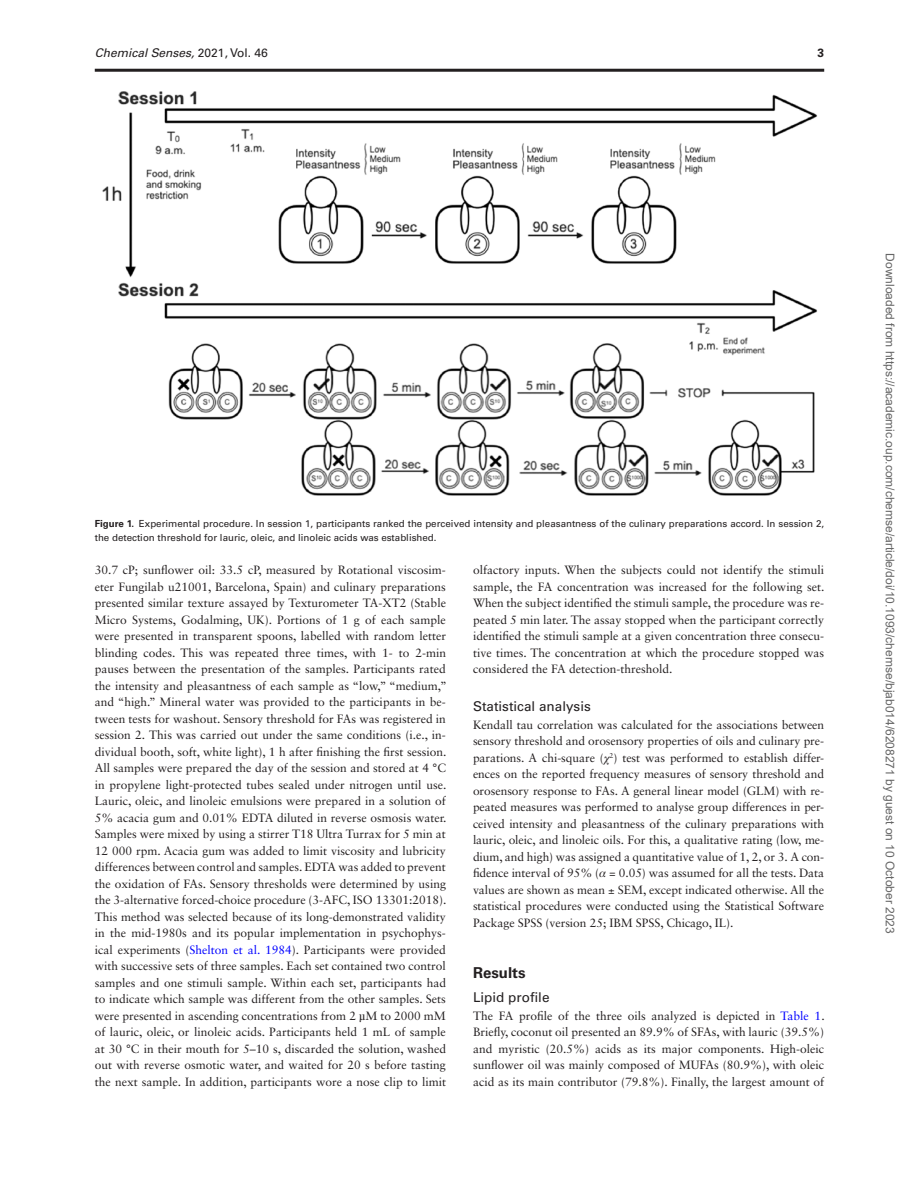
<style>
.page{position:relative;width:919px;height:1187px;background:#fff}
.page>*{position:absolute;margin:0;border:0;box-sizing:border-box;transform-origin:0 0}
.t1{font:700 15px "Univers LT Std";color:#231f20}
.t2{font:13.5px "Univers LT Std";color:#231f20}
.t3{font:12px/16.5px "Sabon LT Std";color:#231f20;text-align:justify}
.t4{font:12px "Arial";color:#666}
.t5{font:italic 12px "Univers LT Std";color:#231f20}
.t6{font:700 12px "Univers LT Std";color:#231f20}
.t7{font:9.75px/14.2px "Univers LT Std";color:#231f20}
.s1{font-style:normal}
.s2{font-weight:700}
.s3{color:#00f}
.s4{font-family:"Gandhari Unicode"}
.s5{font-family:"Gandhari Unicode";font-style:italic}
</style>
<div class="page">
<hr style="left:95px;top:69px;width:729px;height:3px;background:#231f20">
<img style="left:102px;top:91px;width:716px;height:405px">
<p class="t5" style="left:95px;top:45px;width:175px">Chemical Senses, <span class="s1">2021, Vol. 46</span></p>
<p class="t6" style="left:817px;top:45px;width:8px">3</p>
<p class="t7" style="left:95px;top:516px;width:731px"><span class="s2">Figure 1.</span> Experimental procedure. In session 1, participants ranked the perceived intensity and pleasantness of the culinary preparations accord. In session 2, the detection threshold for lauric, oleic, and linoleic acids was established.</p>
<p class="t3" style="left:95px;top:561px;width:353px">30.7 cP; sunflower oil: 33.5 cP, measured by Rotational viscosim&shy;eter Fungilab u21001, Barcelona, Spain) and culinary preparations presented similar texture assayed by Texturometer TA-XT2 (Stable Micro Systems, Godalming, UK). Portions of 1 g of each sample were presented in transparent spoons, labelled with random letter blinding codes. This was repeated three times, with 1- to 2-min pauses between the presentation of the samples. Participants rated the intensity and pleasantness of each sample as “low,” “medium,” and “high.” Mineral water was provided to the participants in be&shy;tween tests for washout. Sensory threshold for FAs was registered in session 2. This was carried out under the same conditions (i.e., in&shy;dividual booth, soft, white light), 1 h after finishing the first session.<br>All samples were prepared the day of the session and stored at 4 °C in propylene light-protected tubes sealed under nitrogen until use.<br>Lauric, oleic, and linoleic emulsions were prepared in a solution of 5% acacia gum and 0.01% EDTA diluted in reverse osmosis water.<br>Samples were mixed by using a stirrer T18 Ultra Turrax for 5 min at 12 000 rpm. Acacia gum was added to limit viscosity and lubricity differences between control and samples. EDTA was added to prevent the oxidation of FAs. Sensory thresholds were determined by using the 3-alternative forced-choice procedure (3-AFC, ISO 13301:2018).<br>This method was selected because of its long-demonstrated validity in the mid-1980s and its popular implementation in psychophys&shy;ical experiments (<span class="s3">Shelton et al. 1984</span>). Participants were provided with successive sets of three samples. Each set contained two control samples and one stimuli sample. Within each set, participants had to indicate which sample was different from the other samples. Sets were presented in ascending concentrations from 2 <span class="s4">µ</span>M to 2000 mM of lauric, oleic, or linoleic acids. Participants held 1 mL of sample at 30 °C in their mouth for 5–10 s, discarded the solution, washed out with reverse osmotic water, and waited for 20 s before tasting the next sample. In addition, participants wore a nose clip to limit</p>
<p class="t3" style="left:473px;top:561px;width:353px">olfactory inputs. When the subjects could not identify the stimuli sample, the FA concentration was increased for the following set.<br>When the subject identified the stimuli sample, the procedure was re&shy;peated 5 min later. The assay stopped when the participant correctly identified the stimuli sample at a given concentration three consecu&shy;tive times. The concentration at which the procedure stopped was considered the FA detection-threshold.</p>
<p class="t2" style="left:473px;top:697px;width:119px">Statistical analysis</p>
<p class="t3" style="left:473px;top:716px;width:353px">Kendall tau correlation was calculated for the associations between sensory threshold and orosensory properties of oils and culinary pre&shy;parations. A chi-square (<span class="s5">χ</span><sup>2</sup>) test was performed to establish differ&shy;ences on the reported frequency measures of sensory threshold and orosensory response to FAs. A general linear model (GLM) with re&shy;peated measures was performed to analyse group differences in per&shy;ceived intensity and pleasantness of the culinary preparations with lauric, oleic, and linoleic oils. For this, a qualitative rating (low, me&shy;dium, and high) was assigned a quantitative value of 1, 2, or 3. A con&shy;fidence interval of 95% (<span class="s5">α</span> = 0.05) was assumed for all the tests. Data values are shown as mean ± SEM, except indicated otherwise. All the statistical procedures were conducted using the Statistical Software Package SPSS (version 25; IBM SPSS, Chicago, IL).</p>
<p class="t1" style="left:473px;top:963px;width:54px">Results</p>
<p class="t2" style="left:473px;top:988px;width:78px">Lipid profile</p>
<p class="t3" style="left:473px;top:1007px;width:353px">The FA profile of the three oils analyzed is depicted in <span class="s3">Table 1</span>.<br>Briefly, coconut oil presented an 89.9% of SFAs, with lauric (39.5%) and myristic (20.5%) acids as its major components. High-oleic sunflower oil was mainly composed of MUFAs (80.9%), with oleic acid as its main contributor (79.8%). Finally, the largest amount of</p>
<p class="t4" style="left:894px;top:253px;width:682px;rotate:90deg">Downloaded from https://academic.oup.com/chemse/article/doi/10.1093/chemse/bjab014/6208271 by guest on 10 October 2023</p>
</div>
